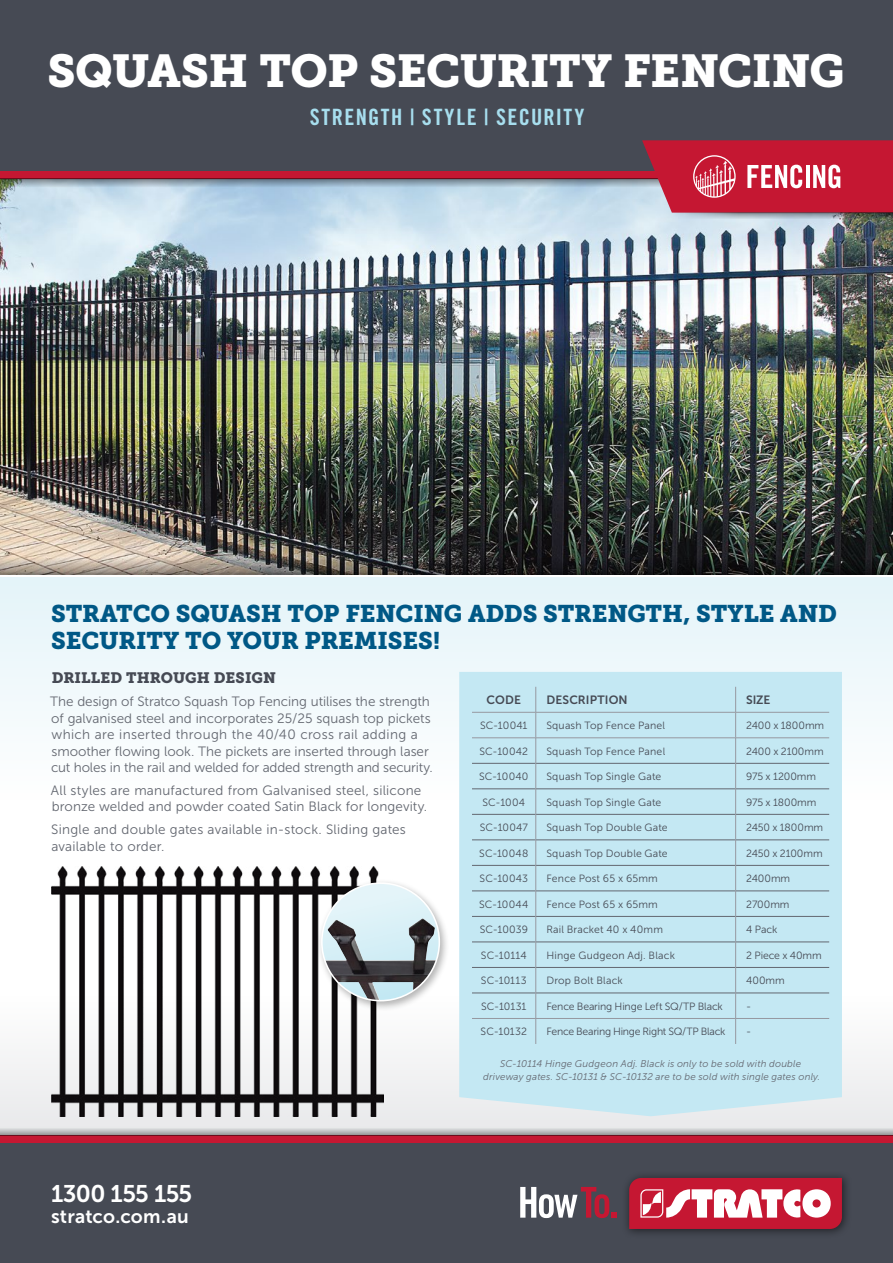
<style>
.page{position:relative;width:893px;height:1263px;background:#fff}
.page>*{position:absolute;margin:0;border:0;box-sizing:border-box;transform-origin:0 0}
.t1{font:45.75px "Museo Slab 900";letter-spacing:-.015em;color:#fff}
.t2{font:24px/27px "Museo Slab 900";letter-spacing:-.01em;color:#005886}
.t3{font:24px "Museo Sans 700";letter-spacing:-.025em;color:#fff}
.t4{font:22.5px "Trade Gothic LT Std Bd Cn 20";letter-spacing:.065em;color:#a7deee}
.t5{font:19.2px "Museo Sans 700";letter-spacing:.01em;color:#fff}
.t6{font:15px "Museo Slab 900";letter-spacing:.005em;color:#464a54}
.t7{font:13.5px/16.5px "Museo Sans 300";letter-spacing:.005em;color:#636770}
.t8{font:12px "Museo Sans 700";letter-spacing:.01em;color:#464a54}
.t9{font:10.5px "Museo Sans 300";letter-spacing:.005em;color:#464a54}
.t10{font:10.5px "Museo Sans 300";letter-spacing:-.025em;color:#464a54}
.t11{font:10.5px "Museo Sans 300";letter-spacing:-.015em;color:#464a54}
.t12{font:italic 9.75px/13.5px "Museo Sans 300";letter-spacing:.015em;color:#636770;text-align:center}
</style>
<div class="page">
<div style="left:0;top:995px;width:893px;height:140px;background:linear-gradient(to bottom,#fefffe,#e8e8ea)"></div>
<div style="left:0;top:1135px;width:893px;height:9px;background:#c51732"></div>
<div style="left:0;top:1144px;width:893px;height:119px;background:#464a54"></div>
<img style="left:0;top:187px;width:893px;height:370px">
<div style="left:0;top:577px;width:893px;height:222px;background:linear-gradient(to bottom,#e3f4f9,#fefefe)"></div>
<div style="left:0;top:170px;width:893px;height:9px;background:#c51732"></div>
<div style="left:0;top:0;width:893px;height:170px;background:#464a54"></div>
<svg style="left:0;top:179px;width:642px;height:8px"></svg>
<div style="left:459px;top:672px;width:383px;height:444px;background:#c4e8f3"></div>
<hr style="left:472px;top:763px;width:64px;height:1px;background:#636770">
<hr style="left:536px;top:763px;width:199px;height:1px;background:#636770">
<hr style="left:736px;top:763px;width:93px;height:1px;background:#636770">
<hr style="left:472px;top:788px;width:64px;height:1px;background:#636770">
<hr style="left:536px;top:788px;width:199px;height:1px;background:#636770">
<hr style="left:736px;top:788px;width:93px;height:1px;background:#636770">
<hr style="left:472px;top:814px;width:64px;height:1px;background:#636770">
<hr style="left:536px;top:814px;width:199px;height:1px;background:#636770">
<hr style="left:736px;top:814px;width:93px;height:1px;background:#636770">
<hr style="left:472px;top:840px;width:64px;height:1px;background:#636770">
<hr style="left:536px;top:840px;width:199px;height:1px;background:#636770">
<hr style="left:736px;top:840px;width:93px;height:1px;background:#636770">
<hr style="left:472px;top:865px;width:64px;height:1px;background:#636770">
<hr style="left:536px;top:865px;width:199px;height:1px;background:#636770">
<hr style="left:736px;top:865px;width:93px;height:1px;background:#636770">
<hr style="left:472px;top:891px;width:64px;height:1px;background:#636770">
<hr style="left:536px;top:891px;width:199px;height:1px;background:#636770">
<hr style="left:736px;top:891px;width:93px;height:1px;background:#636770">
<hr style="left:472px;top:916px;width:64px;height:1px;background:#636770">
<hr style="left:536px;top:916px;width:199px;height:1px;background:#636770">
<hr style="left:736px;top:916px;width:93px;height:1px;background:#636770">
<hr style="left:472px;top:942px;width:64px;height:1px;background:#636770">
<hr style="left:536px;top:942px;width:199px;height:1px;background:#636770">
<hr style="left:736px;top:942px;width:93px;height:1px;background:#636770">
<hr style="left:472px;top:967px;width:64px;height:1px;background:#636770">
<hr style="left:536px;top:967px;width:199px;height:1px;background:#636770">
<hr style="left:736px;top:967px;width:93px;height:1px;background:#636770">
<hr style="left:472px;top:993px;width:64px;height:1px;background:#636770">
<hr style="left:536px;top:993px;width:199px;height:1px;background:#636770">
<hr style="left:736px;top:993px;width:93px;height:1px;background:#636770">
<hr style="left:472px;top:1018px;width:64px;height:1px;background:#9698a0">
<hr style="left:536px;top:1018px;width:200px;height:1px;background:#9698a0">
<hr style="left:736px;top:1018px;width:93px;height:1px;background:#9698a0">
<svg style="left:535px;top:687px;width:1px;height:357px"></svg>
<svg style="left:735px;top:687px;width:1px;height:357px"></svg>
<hr style="left:472px;top:712px;width:64px;height:1px;background:#9698a0">
<hr style="left:536px;top:712px;width:200px;height:1px;background:#9698a0">
<hr style="left:736px;top:712px;width:93px;height:1px;background:#9698a0">
<hr style="left:472px;top:737px;width:64px;height:1px;background:#9698a0">
<hr style="left:536px;top:737px;width:200px;height:1px;background:#9698a0">
<hr style="left:736px;top:737px;width:93px;height:1px;background:#9698a0">
<svg style="left:0;top:1127px;width:893px;height:8px"></svg>
<svg style="left:520px;top:1187px;width:96px;height:31px"></svg>
<div style="left:622px;top:1170px;width:230px;height:68px;background:#000;opacity:.55"></div>
<svg style="left:629px;top:1178px;width:213px;height:51px"></svg>
<svg style="left:0;top:557px;width:893px;height:17px"></svg>
<svg style="left:672px;top:213px;width:221px;height:6px"></svg>
<svg style="left:642px;top:140px;width:251px;height:73px"></svg>
<img style="left:51px;top:867px;width:333px;height:249px">
<div style="left:317px;top:878px;width:133px;height:133px;background:#000;opacity:.3"></div>
<div style="left:322px;top:883px;width:117px;height:118px;background:#e2f4f9;border-radius:59px"></div>
<img style="left:325px;top:918px;width:111px;height:83px">
<div style="left:321px;top:882px;width:119px;height:119px;border:2px solid #fff;border-radius:50%"></div>
<h1 class="t1" style="left:48px;top:45px;width:799px">SQUASH TOP SECURITY FENCING</h1>
<h3 class="t4" style="left:310px;top:103px;width:276px">STRENGTH | STYLE | SECURITY</h3>
<h2 class="t2" style="left:51px;top:600px;width:787px">STRATCO SQUASH TOP FENCING ADDS STRENGTH, STYLE AND<br>SECURITY TO YOUR PREMISES!</h2>
<p class="t6" style="left:52px;top:669px;width:226px">DRILLED THROUGH DESIGN</p>
<p class="t7" style="left:50px;top:693px;width:384px">The design of Stratco Squash Top Fencing utilises the strength of galvanised steel and incorporates 25/25 squash top pickets which are inserted through the 40/40 cross rail adding a smoother flowing look. The pickets are inserted through laser cut holes in the rail and welded for added strength and security.</p>
<p class="t7" style="left:51px;top:782px;width:378px">All styles are manufactured from Galvanised steel, silicone bronze welded and powder coated Satin Black for longevity.</p>
<p class="t7" style="left:51px;top:821px;width:356px">Single and double gates available in-stock. Sliding gates available to order.</p>
<h2 class="t3" style="left:51px;top:1181px;width:143px">1300 155 155</h2>
<h3 class="t5" style="left:51px;top:1205px;width:139px">stratco.com.au</h3>
<p class="t8" style="left:487px;top:693px;width:36px">CODE</p>
<p class="t8" style="left:546px;top:693px;width:83px">DESCRIPTION</p>
<p class="t8" style="left:746px;top:693px;width:26px">SIZE</p>
<p class="t9" style="left:480px;top:720px;width:49px">SC-10041</p>
<p class="t9" style="left:546px;top:720px;width:120px">Squash Top Fence Panel</p>
<p class="t9" style="left:746px;top:720px;width:79px">2400 x 1800mm</p>
<p class="t9" style="left:479px;top:745px;width:50px">SC-10042</p>
<p class="t9" style="left:546px;top:745px;width:120px">Squash Top Fence Panel</p>
<p class="t9" style="left:746px;top:745px;width:79px">2400 x 2100mm</p>
<p class="t9" style="left:479px;top:771px;width:51px">SC-10040</p>
<p class="t9" style="left:546px;top:771px;width:116px">Squash Top Single Gate</p>
<p class="t9" style="left:746px;top:771px;width:71px">975 x 1200mm</p>
<p class="t9" style="left:482px;top:796px;width:44px">SC-1004</p>
<p class="t9" style="left:546px;top:796px;width:116px">Squash Top Single Gate</p>
<p class="t9" style="left:746px;top:796px;width:72px">975 x 1800mm</p>
<p class="t9" style="left:480px;top:822px;width:50px">SC-10047</p>
<p class="t9" style="left:546px;top:822px;width:123px">Squash Top Double Gate</p>
<p class="t9" style="left:746px;top:822px;width:78px">2450 x 1800mm</p>
<p class="t9" style="left:479px;top:847px;width:51px">SC-10048</p>
<p class="t9" style="left:546px;top:847px;width:123px">Squash Top Double Gate</p>
<p class="t9" style="left:746px;top:847px;width:78px">2450 x 2100mm</p>
<p class="t9" style="left:480px;top:873px;width:50px">SC-10043</p>
<p class="t9" style="left:546px;top:873px;width:113px">Fence Post 65 x 65mm</p>
<p class="t9" style="left:746px;top:873px;width:45px">2400mm</p>
<p class="t9" style="left:479px;top:898px;width:51px">SC-10044</p>
<p class="t9" style="left:546px;top:898px;width:113px">Fence Post 65 x 65mm</p>
<p class="t9" style="left:746px;top:898px;width:45px">2700mm</p>
<p class="t9" style="left:480px;top:924px;width:50px">SC-10039</p>
<p class="t9" style="left:546px;top:924px;width:118px">Rail Bracket 40 x 40mm</p>
<p class="t9" style="left:746px;top:924px;width:32px">4 Pack</p>
<p class="t9" style="left:481px;top:949px;width:47px">SC-10114</p>
<p class="t9" style="left:546px;top:949px;width:130px">Hinge Gudgeon Adj. Black</p>
<p class="t9" style="left:746px;top:949px;width:77px">2 Piece x 40mm</p>
<p class="t9" style="left:481px;top:975px;width:47px">SC-10113</p>
<p class="t9" style="left:546px;top:975px;width:78px">Drop Bolt Black</p>
<p class="t9" style="left:746px;top:975px;width:40px">400mm</p>
<p class="t9" style="left:481px;top:1000px;width:47px">SC-10131</p>
<p class="t11" style="left:546px;top:1000px;width:178px">Fence Bearing Hinge Left SQ/TP Black</p>
<p class="t9" style="left:746px;top:1000px;width:7px">-</p>
<p class="t9" style="left:481px;top:1026px;width:48px">SC-10132</p>
<p class="t10" style="left:546px;top:1026px;width:180px">Fence Bearing Hinge Right SQ/TP Black</p>
<p class="t9" style="left:746px;top:1026px;width:7px">-</p>
<p class="t12" style="left:483px;top:1056px;width:338px">SC-10114 Hinge Gudgeon Adj. Black is only to be sold with double driveway gates. SC-10131 &amp; SC-10132 are to be sold with single gates only.</p>
</div>
